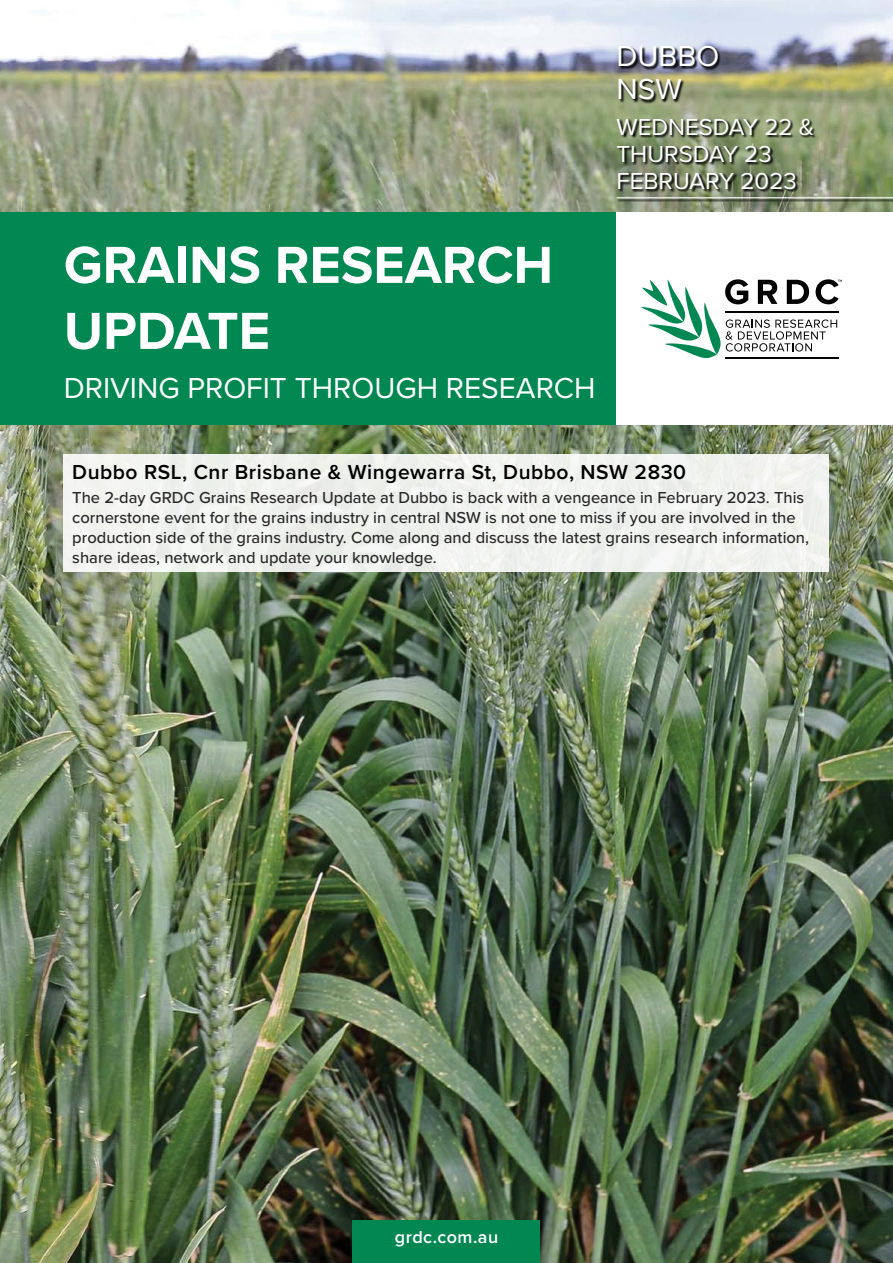
<style>
.page{position:relative;width:893px;height:1263px;background:#fff}
.page>*{position:absolute;margin:0;border:0;box-sizing:border-box;transform-origin:0 0}
.title-1{font:700 54px/66px "Proxima Nova";color:#fff}
.title_2{font:30px "Proxima Nova";color:#fff}
.title_3_location{font:30px/33px "Proxima Nova";color:#fff}
.title_4-date{font:24px/27px "Proxima Nova";color:#fff}
.head-2{font:600 21px "Proxima Nova";letter-spacing:.025em;color:#000}
.website_tag{font:600 18px "Proxima Nova";letter-spacing:.025em;color:#fff}
.p1-body{font:500 16.5px/19.8px "Proxima Nova";color:#292829}
</style>
<div class="page">
<img style="left:0;top:0;width:893px;height:1263px">
<div style="left:64px;top:454px;width:765px;height:117px;background:#f1f2ef"></div>
<div style="left:0;top:213px;width:617px;height:212px;background:#008752"></div>
<div style="left:617px;top:213px;width:276px;height:212px;background:#fff"></div>
<svg style="left:641px;top:279px;width:201px;height:80px"></svg>
<div style="left:353px;top:1220px;width:187px;height:43px;background:#008752"></div>
<img style="left:617px;top:45px;width:276px;height:157px">
<hr style="left:617px;top:197px;width:276px;height:1px;background:#fff">
<p class="title-1" style="left:64px;top:231px;width:491px">GRAINS RESEARCH<br>UPDATE</p>
<p class="title_2" style="left:64px;top:365px;width:533px">DRIVING PROFIT THROUGH RESEARCH</p>
<p class="title_3_location" style="left:617px;top:38px;width:104px">DUBBO<br>NSW</p>
<p class="title_4-date" style="left:617px;top:112px;width:199px">WEDNESDAY 22 &amp;<br>THURSDAY 23<br>FEBRUARY 2023</p>
<p class="head-2" style="left:72px;top:457px;width:615px">Dubbo RSL, Cnr Brisbane &amp; Wingewarra St, Dubbo, NSW 2830</p>
<p class="p1-body" style="left:72px;top:487px;width:738px">The 2-day GRDC Grains Research Update at Dubbo is back with a vengeance in February 2023. This cornerstone event for the grains industry in central NSW is not one to miss if you are involved in the production side of the grains industry. Come along and discuss the latest grains research information, share ideas, network and update your knowledge.</p>
<p class="website_tag" style="left:395px;top:1224px;width:105px">grdc.com.au</p>
</div>
